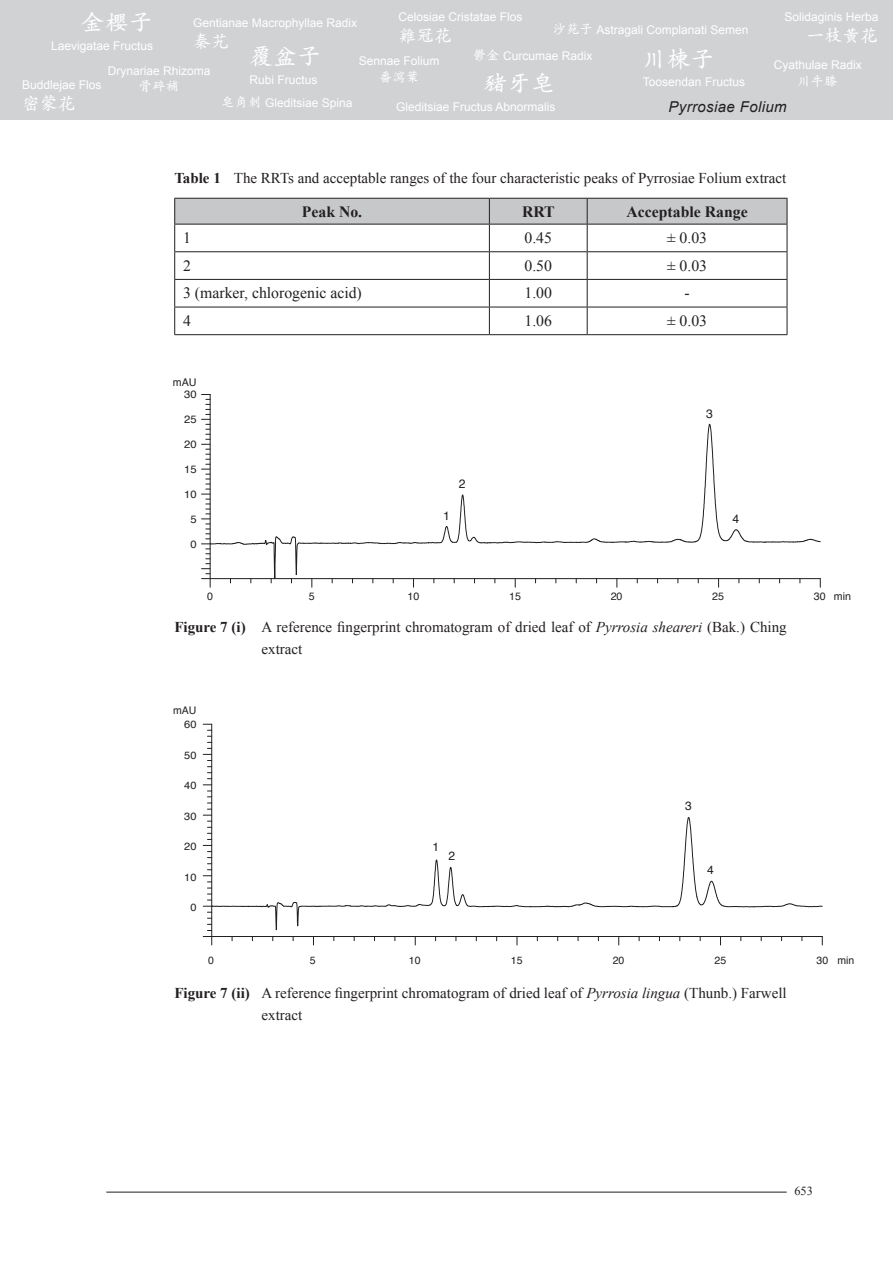
<style>
.page{position:relative;width:893px;height:1263px;background:#fff}
.page>*{position:absolute;margin:0;border:0;box-sizing:border-box;transform-origin:0 0}
.t1{font:600 24px "M Kai HK";color:#fff}
.t2{font:600 18px "M Kai HK";color:#fff}
.t3{font:15.75px "Times New Roman";color:#231f20}
.t4{font:700 15.75px "Times New Roman";color:#231f20}
.t5{font:15px/22.5px "Times New Roman";color:#231f20}
.t6{font:italic 15px "Arial";letter-spacing:.025em;color:#231f20}
.t7{font:600 13.5px "M Kai HK";color:#fff}
.t8{font:12.3px "Times New Roman";color:#231f20}
.t9{font:12.15px "Helvetica";color:#231f20}
.t10{font:12px "Arial";color:#fff}
.t11{font:12px "Helvetica";color:#231f20}
.t12{font:10.65px "Helvetica";color:#231f20}
.t13{font:10.65px "Helvetica";color:#231f20;scale:1.05 1}
.t14{font:10.5px "Helvetica";color:#231f20}
.t15{font:10.5px "Helvetica";color:#231f20;scale:1.05 1}
.s1{font-family:"M Kai HK";font-weight:600;font-size:13.5px}
.s2{font-weight:700}
.s3{font-style:italic}
</style>
<div class="page">
<hr style="left:106px;top:1192px;width:681px;height:1px;background:#231f20">
<div style="left:0;top:0;width:893px;height:119px;background:#d1d2d4"></div>
<svg style="left:202px;top:394px;width:619px;height:193px"></svg>
<hr style="left:211px;top:724px;width:1px;height:212px;background:#231f20">
<svg style="left:207px;top:791px;width:5px;height:6px"></svg>
<svg style="left:203px;top:724px;width:9px;height:61px"></svg>
<svg style="left:203px;top:803px;width:620px;height:142px"></svg>
<svg style="left:174px;top:198px;width:614px;height:136px"></svg>
<hr style="left:174px;top:279px;width:315px;height:1px;background:#231f20">
<hr style="left:174px;top:307px;width:315px;height:1px;background:#231f20">
<hr style="left:174px;top:334px;width:315px;height:1px;background:#231f20">
<hr style="left:489px;top:279px;width:98px;height:1px;background:#231f20">
<hr style="left:489px;top:307px;width:98px;height:1px;background:#231f20">
<hr style="left:489px;top:334px;width:98px;height:1px;background:#231f20">
<hr style="left:587px;top:279px;width:200px;height:1px;background:#231f20">
<hr style="left:587px;top:307px;width:200px;height:1px;background:#231f20">
<hr style="left:587px;top:334px;width:200px;height:1px;background:#231f20">
<h1 class="t1" style="left:81px;top:6px;width:73px">金櫻子</h1>
<p class="t10" style="left:51px;top:38px;width:104px">Laevigatae Fructus</p>
<p class="t10" style="left:398px;top:9px;width:126px">Celosiae Cristatae Flos</p>
<p class="t2" style="left:398px;top:22px;width:55px">雞冠花</p>
<p class="t10" style="left:784px;top:9px;width:96px">Solidaginis Herba</p>
<p class="t2" style="left:807px;top:23px;width:73px">一枝黃花</p>
<p class="t10" style="left:193px;top:15px;width:166px">Gentianae Macrophyllae Radix</p>
<p class="t2" style="left:193px;top:29px;width:37px">秦艽</p>
<p class="t10" style="left:553px;top:22px;width:197px"><span class="s1">沙苑子</span> Astragali Complanati Semen</p>
<h1 class="t1" style="left:250px;top:39px;width:73px">覆盆子</h1>
<p class="t10" style="left:250px;top:72px;width:70px">Rubi Fructus</p>
<h1 class="t1" style="left:643px;top:42px;width:73px">川楝子</h1>
<p class="t10" style="left:473px;top:48px;width:121px"><span class="s1">鬱金</span> Curcumae Radix</p>
<p class="t10" style="left:359px;top:53px;width:82px">Sennae Folium</p>
<p class="t7" style="left:379px;top:68px;width:42px">番瀉葉</p>
<p class="t10" style="left:774px;top:57px;width:90px">Cyathulae Radix</p>
<p class="t7" style="left:797px;top:71px;width:42px">川牛膝</p>
<p class="t10" style="left:108px;top:62px;width:104px">Drynariae Rhizoma</p>
<p class="t7" style="left:139px;top:77px;width:42px">骨碎補</p>
<h1 class="t1" style="left:483px;top:66px;width:73px">豬牙皂</h1>
<p class="t10" style="left:396px;top:99px;width:161px">Gleditsiae Fructus Abnormalis</p>
<p class="t10" style="left:22px;top:77px;width:81px">Buddlejae Flos</p>
<p class="t10" style="left:643px;top:74px;width:104px">Toosendan Fructus</p>
<p class="t2" style="left:22px;top:91px;width:55px">密蒙花</p>
<p class="t10" style="left:221px;top:95px;width:133px"><span class="s1">皂角刺</span> Gleditsiae Spina</p>
<p class="t6" style="left:668px;top:97px;width:120px">Pyrrosiae Folium</p>
<p class="t5" style="left:174px;top:166px;width:613px"><span class="s2">Table 1</span> The RRTs and acceptable ranges of the four characteristic peaks of Pyrrosiae Folium extract</p>
<p class="t4" style="left:302px;top:201px;width:62px">Peak No.</p>
<p class="t4" style="left:522px;top:201px;width:34px">RRT</p>
<p class="t4" style="left:626px;top:201px;width:123px">Acceptable Range</p>
<p class="t3" style="left:183px;top:227px;width:9px">1</p>
<p class="t3" style="left:524px;top:227px;width:29px">0.45</p>
<p class="t3" style="left:667px;top:227px;width:42px">± 0.03</p>
<p class="t3" style="left:183px;top:255px;width:9px">2</p>
<p class="t3" style="left:524px;top:255px;width:29px">0.50</p>
<p class="t3" style="left:667px;top:255px;width:42px">± 0.03</p>
<p class="t3" style="left:183px;top:283px;width:180px">3 (marker, chlorogenic acid)</p>
<p class="t3" style="left:524px;top:283px;width:29px">1.00</p>
<p class="t3" style="left:684px;top:283px;width:7px">-</p>
<p class="t3" style="left:183px;top:310px;width:9px">4</p>
<p class="t3" style="left:524px;top:310px;width:29px">1.06</p>
<p class="t3" style="left:667px;top:310px;width:42px">± 0.03</p>
<p class="t12" style="left:173px;top:373px;width:25px">mAU</p>
<p class="t13" style="left:184px;top:385px;width:13px">30</p>
<p class="t13" style="left:184px;top:410px;width:13px">25</p>
<p class="t13" style="left:184px;top:435px;width:13px">20</p>
<p class="t13" style="left:184px;top:460px;width:13px">15</p>
<p class="t13" style="left:184px;top:485px;width:13px">10</p>
<p class="t13" style="left:190px;top:510px;width:7px">5</p>
<p class="t13" style="left:190px;top:535px;width:7px">0</p>
<p class="t9" style="left:443px;top:505px;width:8px">1</p>
<p class="t9" style="left:459px;top:473px;width:8px">2</p>
<p class="t9" style="left:706px;top:403px;width:8px">3</p>
<p class="t9" style="left:733px;top:508px;width:8px">4</p>
<p class="t12" style="left:207px;top:587px;width:7px">0</p>
<p class="t12" style="left:309px;top:587px;width:7px">5</p>
<p class="t12" style="left:407px;top:587px;width:13px">10</p>
<p class="t12" style="left:509px;top:587px;width:13px">15</p>
<p class="t12" style="left:611px;top:587px;width:13px">20</p>
<p class="t12" style="left:712px;top:587px;width:13px">25</p>
<p class="t12" style="left:814px;top:587px;width:39px">30 min</p>
<p class="t5" style="left:261px;top:615px;width:527px;text-indent:-87px"><span class="s2">Figure 7 (i)</span> A reference fingerprint chromatogram of dried leaf of <span class="s3">Pyrrosia sheareri</span> (Bak.) Ching extract</p>
<p class="t14" style="left:173px;top:702px;width:25px">mAU</p>
<p class="t15" style="left:184px;top:716px;width:13px">60</p>
<p class="t15" style="left:184px;top:746px;width:13px">50</p>
<p class="t15" style="left:184px;top:777px;width:13px">40</p>
<p class="t15" style="left:184px;top:807px;width:13px">30</p>
<p class="t15" style="left:184px;top:838px;width:13px">20</p>
<p class="t15" style="left:184px;top:868px;width:13px">10</p>
<p class="t15" style="left:190px;top:898px;width:7px">0</p>
<p class="t11" style="left:432px;top:837px;width:8px">1</p>
<p class="t11" style="left:448px;top:845px;width:8px">2</p>
<p class="t11" style="left:685px;top:795px;width:8px">3</p>
<p class="t11" style="left:707px;top:860px;width:8px">4</p>
<p class="t14" style="left:208px;top:951px;width:7px">0</p>
<p class="t14" style="left:310px;top:951px;width:7px">5</p>
<p class="t14" style="left:409px;top:951px;width:13px">10</p>
<p class="t14" style="left:511px;top:951px;width:13px">15</p>
<p class="t14" style="left:613px;top:951px;width:13px">20</p>
<p class="t14" style="left:715px;top:951px;width:13px">25</p>
<p class="t14" style="left:816px;top:951px;width:39px">30 min</p>
<p class="t5" style="left:261px;top:981px;width:527px;text-indent:-87px"><span class="s2">Figure 7 (ii)</span> A reference fingerprint chromatogram of dried leaf of <span class="s3">Pyrrosia lingua</span> (Thunb.) Farwell extract</p>
<p class="t8" style="left:794px;top:1182px;width:20px">653</p>
</div>
